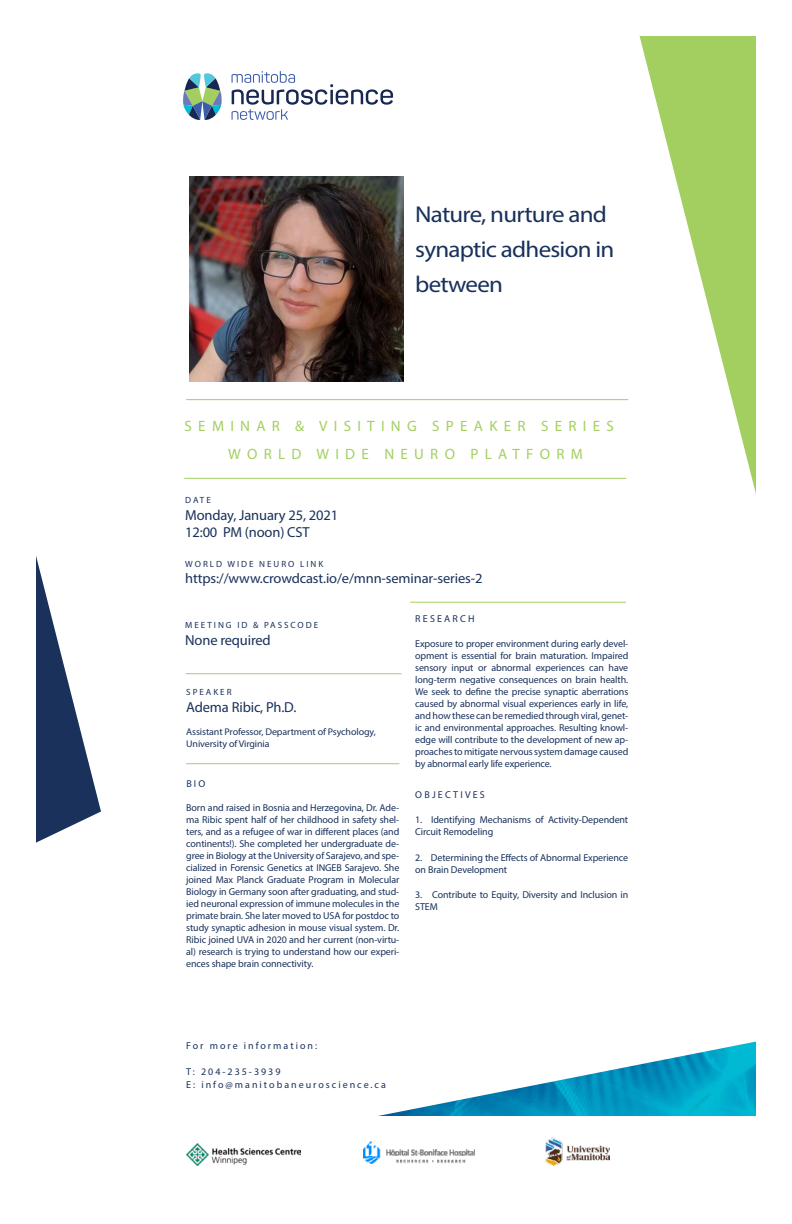
<style>
.page{position:relative;width:792px;height:1224px;background:#fff}
.page>*{position:absolute;margin:0;border:0;box-sizing:border-box;transform-origin:0 0}
.t1{font:23px/35px "Myriad Pro";letter-spacing:-.03em;color:#19315b;scale:1.09 1}
.t2{font:15px/27.9px "Myriad Pro";letter-spacing:.42em;color:#a3cf60}
.t3{font:14.5px/17px "Myriad Pro";letter-spacing:-.01em;color:#19315b}
.t4{font:14.1px "Myriad Pro";letter-spacing:-.01em;color:#19315b}
.t5{font:10px/12px "Myriad Pro";letter-spacing:-.01em;color:#19315b}
.t6{font:10px/13px "Myriad Pro";letter-spacing:.2em;color:#19315b}
.t7{font:10px "Myriad Pro";letter-spacing:.22em;color:#19315b}
.t8{font:9.7px/12px "Myriad Pro";letter-spacing:-.01em;color:#19315b}
.t9{font:9px "Myriad Pro";letter-spacing:.22em;color:#19315b}
</style>
<div class="page">
<img style="left:378px;top:1042px;width:378px;height:74px">
<svg style="left:36px;top:556px;width:65px;height:287px"></svg>
<svg style="left:640px;top:36px;width:116px;height:458px"></svg>
<hr style="left:184px;top:478px;width:442px;height:1px;background:#a3cf60">
<hr style="left:186px;top:673px;width:215px;height:1px;background:#a3cf60">
<svg style="left:232px;top:71px;width:161px;height:49px"></svg>
<svg style="left:183px;top:73px;width:39px;height:47px"></svg>
<hr style="left:186px;top:763px;width:213px;height:1px;background:#a3cf60">
<img style="left:187px;top:1143px;width:114px;height:22px">
<img style="left:364px;top:1141px;width:111px;height:22px">
<img style="left:546px;top:1138px;width:63px;height:27px">
<hr style="left:186px;top:399px;width:442px;height:1px;background:#a3cf60">
<img style="left:189px;top:176px;width:214px;height:206px">
<hr style="left:410px;top:602px;width:216px;height:1px;background:#a3cf60">
<h1 class="t1" style="left:415px;top:197px;width:184px">Nature, nurture and synaptic adhesion in between</h1>
<h2 class="t2" style="left:228px;top:412px;width:387px;text-indent:-43px">SEMINAR &amp; VISITING SPEAKER SERIES<br>WORLD WIDE NEURO PLATFORM</h2>
<p class="t9" style="left:185px;top:494px;width:27px">DATE</p>
<h3 class="t3" style="left:185px;top:506px;width:154px">Monday, January 25, 2021<br>12:00 PM (noon) CST</h3>
<p class="t9" style="left:185px;top:559px;width:139px">WORLD WIDE NEURO LINK</p>
<h3 class="t4" style="left:185px;top:570px;width:299px">https://www.crowdcast.io/e/mnn-seminar-series-2</h3>
<p class="t9" style="left:185px;top:620px;width:134px">MEETING ID &amp; PASSCODE</p>
<h3 class="t3" style="left:185px;top:632px;width:87px">None required</h3>
<p class="t7" style="left:415px;top:612px;width:61px">RESEARCH</p>
<p class="t5" style="left:415px;top:638px;width:215px;text-align:justify">Exposure to proper environment during early devel&shy;opment is essential for brain maturation. Impaired sensory input or abnormal experiences can have long-term negative consequences on brain health.<br>We seek to define the precise synaptic aberrations caused by abnormal visual experiences early in life, and how these can be remedied through viral, genet&shy;ic and environmental approaches. Resulting knowl&shy;edge will contribute to the development of new ap&shy;proaches to mitigate nervous system damage caused by abnormal early life experience.</p>
<p class="t7" style="left:415px;top:788px;width:71px">OBJECTIVES</p>
<p class="t5" style="left:415px;top:814px;width:215px">1. Identifying Mechanisms of Activity-Dependent<br>Circuit Remodeling</p>
<p class="t5" style="left:415px;top:851px;width:215px">2. Determining the Effects of Abnormal Experience on Brain Development</p>
<p class="t5" style="left:415px;top:889px;width:215px">3. Contribute to Equity, Diversity and Inclusion in<br>STEM</p>
<p class="t9" style="left:186px;top:686px;width:47px">SPEAKER</p>
<h3 class="t3" style="left:186px;top:698px;width:112px">Adema Ribic, Ph.D.</h3>
<p class="t8" style="left:186px;top:725px;width:191px">Assistant Professor, Department of Psychology,<br>University of Virginia</p>
<p class="t5" style="left:186px;top:778px;width:21px">BIO</p>
<p class="t5" style="left:186px;top:802px;width:215px;text-align:justify">Born and raised in Bosnia and Herzegovina, Dr. Ade&shy;ma Ribic spent half of her childhood in safety shel&shy;ters, and as a refugee of war in different places (and continents!). She completed her undergraduate de&shy;gree in Biology at the University of Sarajevo, and spe&shy;cialized in Forensic Genetics at INGEB Sarajevo. She joined Max Planck Graduate Program in Molecular Biology in Germany soon after graduating, and stud&shy;ied neuronal expression of immune molecules in the primate brain. She later moved to USA for postdoc to study synaptic adhesion in mouse visual system. Dr.<br>Ribic joined UVA in 2020 and her current (non-virtu&shy;al) research is trying to understand how our experi&shy;ences shape brain connectivity.</p>
<p class="t6" style="left:186px;top:1039px;width:132px">For more information:</p>
<p class="t6" style="left:186px;top:1065px;width:201px">T: 204-235-3939<br>E: info@manitobaneuroscience.ca</p>
</div>
